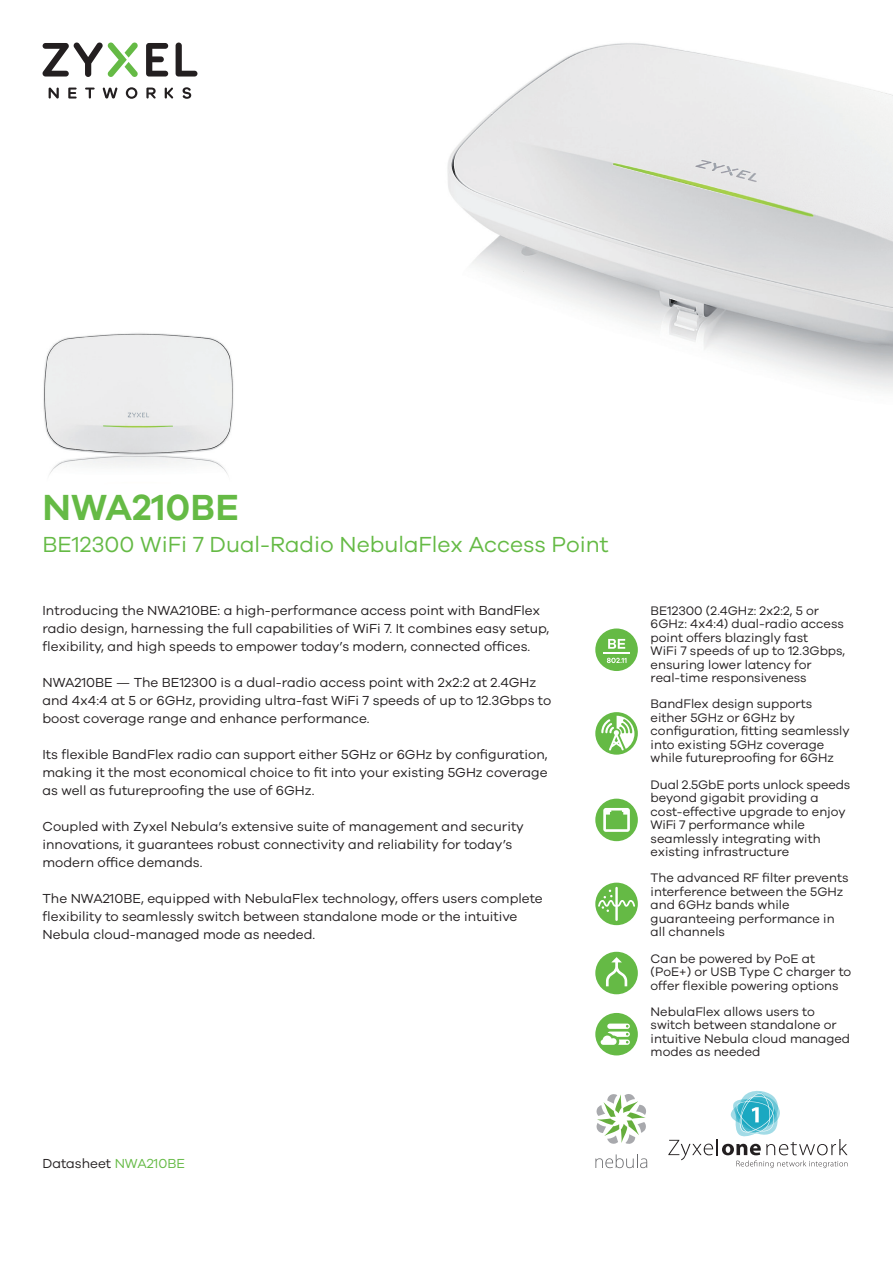
<style>
.page{position:relative;width:893px;height:1263px;background:#fff}
.page>*{position:absolute;margin:0;border:0;box-sizing:border-box;transform-origin:0 0}
.t1{font:600 37.5px "Galano Grotesque";color:#65ba45}
.t2{font:22.5px "Galano Grotesque";color:#65ba45}
.t3{font:13.5px/18px "Galano Grotesque";color:#231f20}
.t4{font:12.75px/13.5px "Galano Grotesque";color:#231f20}
.s1{color:#65ba45}
</style>
<div class="page">
<svg style="left:49px;top:88px;width:10px;height:11px"></svg>
<svg style="left:68px;top:88px;width:9px;height:11px"></svg>
<svg style="left:85px;top:88px;width:10px;height:11px"></svg>
<svg style="left:103px;top:88px;width:15px;height:11px"></svg>
<svg style="left:126px;top:87px;width:11px;height:12px"></svg>
<svg style="left:165px;top:88px;width:9px;height:11px"></svg>
<svg style="left:182px;top:87px;width:9px;height:12px"></svg>
<svg style="left:146px;top:88px;width:10px;height:11px"></svg>
<svg style="left:176px;top:43px;width:21px;height:34px"></svg>
<svg style="left:146px;top:43px;width:22px;height:34px"></svg>
<svg style="left:42px;top:42px;width:96px;height:35px"></svg>
<svg style="left:668px;top:1091px;width:179px;height:77px"></svg>
<svg style="left:595px;top:1154px;width:52px;height:14px"></svg>
<svg style="left:596px;top:1094px;width:50px;height:50px"></svg>
<img style="left:43px;top:333px;width:191px;height:142px">
<img style="left:447px;top:43px;width:446px;height:348px">
<div style="left:595px;top:883px;width:43px;height:42px;background:#65ba45;border-radius:50%"></div>
<svg style="left:598px;top:887px;width:37px;height:34px"></svg>
<div style="left:595px;top:1013px;width:43px;height:42px;background:#65ba45;border-radius:50%"></div>
<svg style="left:601px;top:1023px;width:29px;height:22px"></svg>
<div style="left:595px;top:799px;width:43px;height:42px;background:#65ba45;border-radius:50%"></div>
<svg style="left:603px;top:808px;width:27px;height:24px"></svg>
<div style="left:595px;top:628px;width:43px;height:43px;background:#65ba45;border-radius:50%"></div>
<svg style="left:607px;top:658px;width:19px;height:5px"></svg>
<hr style="left:603px;top:652px;width:27px;height:2px;background:#fff">
<svg style="left:608px;top:639px;width:17px;height:10px"></svg>
<div style="left:595px;top:952px;width:43px;height:42px;background:#65ba45;border-radius:50%"></div>
<svg style="left:606px;top:957px;width:21px;height:29px"></svg>
<svg style="left:595px;top:712px;width:43px;height:43px"></svg>
<svg style="left:601px;top:716px;width:33px;height:34px"></svg>
<h1 class="t1" style="left:43px;top:485px;width:198px">NWA210BE</h1>
<h2 class="t2" style="left:43px;top:531px;width:568px">BE12300 WiFi 7 Dual-Radio NebulaFlex Access Point</h2>
<p class="t3" style="left:43px;top:601px;width:508px">Introducing the NWA210BE: a high-performance access point with BandFlex radio design, harnessing the full capabilities of WiFi 7. It combines easy setup, flexibility, and high speeds to empower today’s modern, connected offices.</p>
<p class="t3" style="left:43px;top:673px;width:510px">NWA210BE — The BE12300 is a dual-radio access point with 2x2:2 at 2.4GHz and 4x4:4 at 5 or 6GHz, providing ultra-fast WiFi 7 speeds of up to 12.3Gbps to boost coverage range and enhance performance.</p>
<p class="t3" style="left:43px;top:745px;width:507px;text-align:justify">Its flexible BandFlex radio can support either 5GHz or 6GHz by configuration, making it the most economical choice to fit into your existing 5GHz coverage as well as futureproofing the use of 6GHz.</p>
<p class="t3" style="left:43px;top:817px;width:483px">Coupled with Zyxel Nebula’s extensive suite of management and security innovations, it guarantees robust connectivity and reliability for today’s modern office demands.</p>
<p class="t3" style="left:43px;top:889px;width:502px">The NWA210BE, equipped with NebulaFlex technology, offers users complete flexibility to seamlessly switch between standalone mode or the intuitive<br>Nebula cloud-managed mode as needed.</p>
<p class="t3" style="left:43px;top:1154px;width:144px">Datasheet <span class="s1">NWA210BE</span></p>
<p class="t4" style="left:651px;top:603px;width:196px">BE12300 (2.4GHz: 2x2:2, 5 or<br>6GHz: 4x4:4) dual-radio access point offers blazingly fast<br>WiFi 7 speeds of up to 12.3Gbps, ensuring lower latency for real-time responsiveness</p>
<p class="t4" style="left:651px;top:697px;width:200px">BandFlex design supports either 5GHz or 6GHz by configuration, fitting seamlessly into existing 5GHz coverage while futureproofing for 6GHz</p>
<p class="t4" style="left:651px;top:777px;width:201px">Dual 2.5GbE ports unlock speeds beyond gigabit providing a cost-effective upgrade to enjoy<br>WiFi 7 performance while seamlessly integrating with existing infrastructure</p>
<p class="t4" style="left:651px;top:871px;width:199px">The advanced RF filter prevents interference between the 5GHz and 6GHz bands while guaranteeing performance in all channels</p>
<p class="t4" style="left:651px;top:951px;width:202px">Can be powered by PoE at (PoE+) or USB Type C charger to offer flexible powering options</p>
<p class="t4" style="left:651px;top:1004px;width:201px">NebulaFlex allows users to switch between standalone or intuitive Nebula cloud managed modes as needed</p>
</div>
